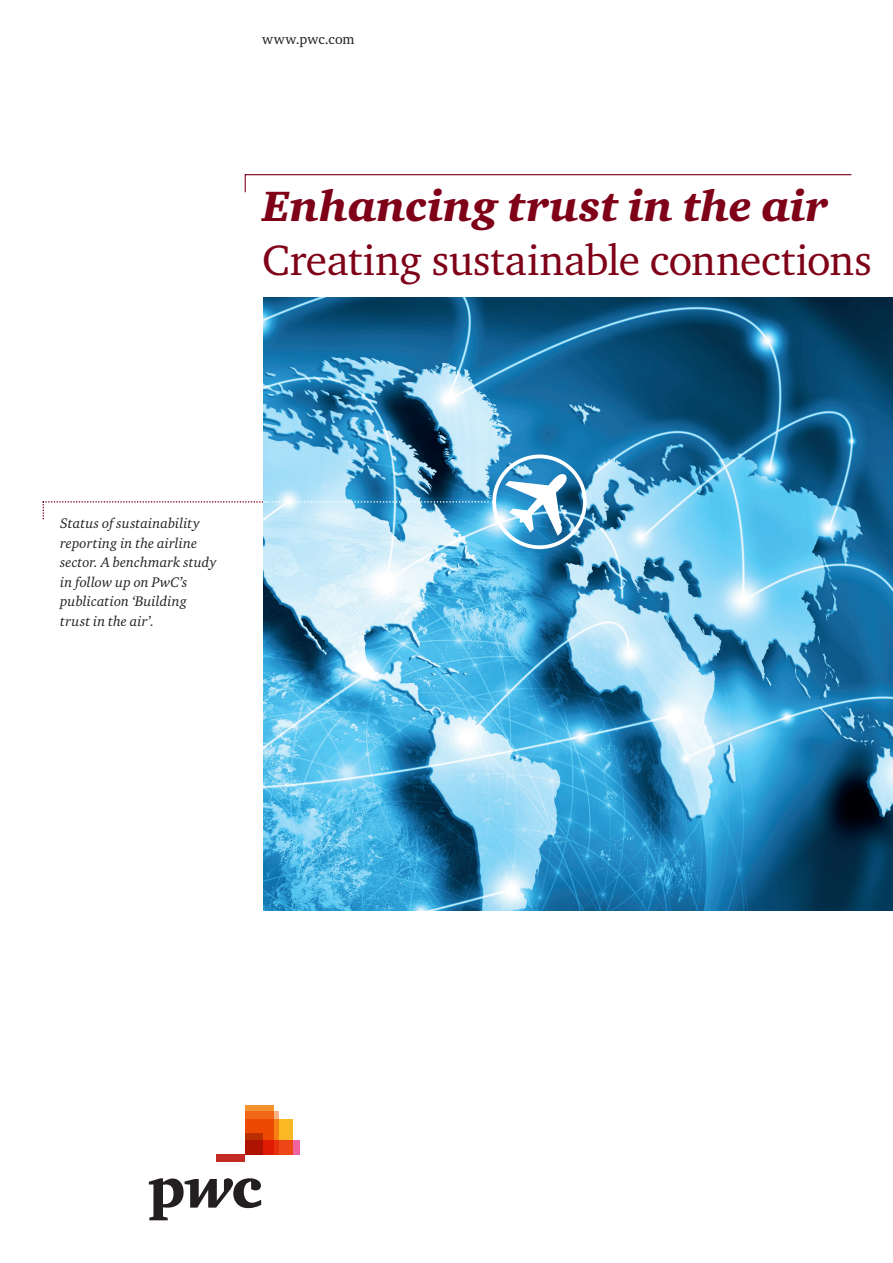
<style>
.page{position:relative;width:893px;height:1263px;background:#fff}
.page>*{position:absolute;margin:0;border:0;box-sizing:border-box;transform-origin:0 0}
.t1{font:43.5px "Charter ITC Std";letter-spacing:-.01em;color:#7f0118}
.t2{font:italic 900 43.5px "Charter ITC Std";letter-spacing:.005em;color:#7f0118}
.t3{font:italic 14.25px/19.5px "Charter ITC Std";letter-spacing:.01em;color:#231f20}
.t4{font:14.25px "Charter ITC Std";letter-spacing:.005em;color:#231f20}
</style>
<div class="page">
<img style="left:264px;top:298px;width:629px;height:612px">
<div style="left:245px;top:1120px;width:48px;height:35px;background:#fcb825"></div>
<svg style="left:279px;top:1141px;width:21px;height:14px"></svg>
<svg style="left:273px;top:1111px;width:6px;height:44px"></svg>
<svg style="left:245px;top:1106px;width:28px;height:49px"></svg>
<svg style="left:245px;top:1134px;width:17px;height:21px"></svg>
<div style="left:217px;top:1155px;width:28px;height:7px;background:#c32a25"></div>
<svg style="left:149px;top:1178px;width:112px;height:42px"></svg>
<svg style="left:244px;top:174px;width:608px;height:19px"></svg>
<svg style="left:43px;top:455px;width:544px;height:94px"></svg>
<p class="t4" style="left:262px;top:30px;width:94px">www.pwc.com</p>
<h1 class="t2" style="left:262px;top:179px;width:567px">Enhancing trust in the air</h1>
<h1 class="t1" style="left:262px;top:233px;width:611px">Creating sustainable connections</h1>
<p class="t3" style="left:60px;top:514px;width:158px">Status of sustainability reporting in the airline sector. A benchmark study in follow up on PwC’s publication ‘Building trust in the air’.</p>
</div>
